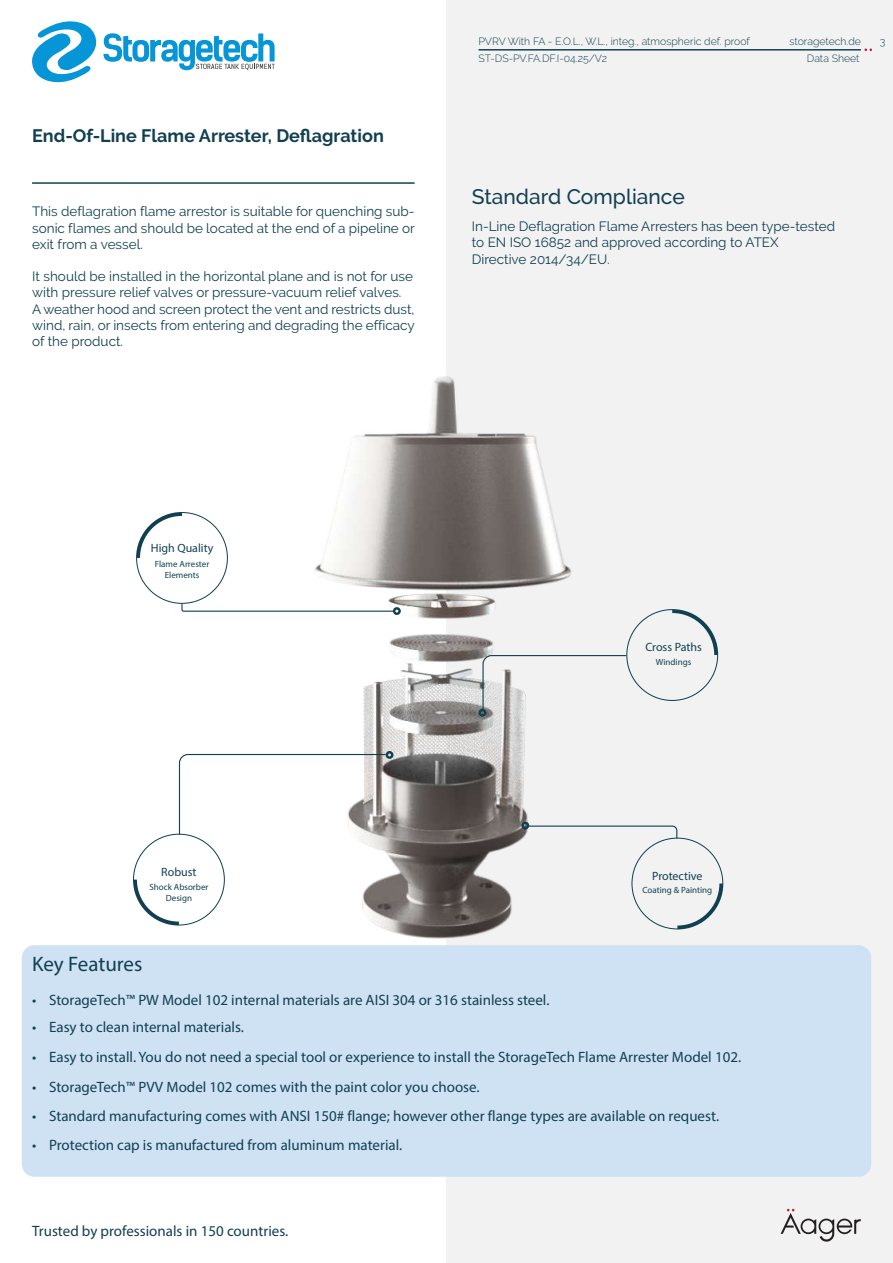
<style>
.page{position:relative;width:893px;height:1263px;background:#fff}
.page>*{position:absolute;margin:0;border:0;box-sizing:border-box;transform-origin:0 0}
.t1{font:500 21px "Raleway";color:#124051}
.t2{font:21px "Myriad Pro";color:#124051}
.t3{font:700 18px "Raleway";color:#124051}
.t4{font:15px "Myriad Pro";color:#124051}
.t5{font:13.5px/16.2px "Raleway";color:#124051}
.t6{font:12px "Myriad Pro";color:#124051}
.t7{font:300 10.5px/16.6px "Raleway";color:#124051}
.t8{font:9px/10.8px "Myriad Pro";color:#124051;text-align:center}
</style>
<div class="page">
<div style="left:446px;top:0;width:447px;height:1263px;background:#f2f2f2"></div>
<svg style="left:780px;top:1209px;width:81px;height:32px"></svg>
<svg style="left:864px;top:49px;width:8px;height:2px"></svg>
<hr style="left:479px;top:49px;width:382px;height:2px;background:#124051">
<svg style="left:103px;top:33px;width:172px;height:37px"></svg>
<svg style="left:32px;top:21px;width:64px;height:62px"></svg>
<img style="left:172px;top:376px;width:552px;height:563px">
<div style="left:22px;top:945px;width:849px;height:232px;background:#cee2f4;border-radius:13px"></div>
<svg style="left:136px;top:512px;width:265px;height:103px"></svg>
<svg style="left:478px;top:609px;width:240px;height:108px"></svg>
<svg style="left:133px;top:751px;width:261px;height:174px"></svg>
<svg style="left:521px;top:822px;width:202px;height:107px"></svg>
<hr style="left:32px;top:182px;width:383px;height:2px;background:#124051">
<h2 class="t3" style="left:32px;top:125px;width:353px">End-Of-Line Flame Arrester, Deflagration</h2>
<p class="t5" style="left:32px;top:203px;width:384px;text-align:justify">This deflagration flame arrestor is suitable for quenching sub&shy;sonic flames and should be located at the end of a pipeline or exit from a vessel.</p>
<p class="t5" style="left:32px;top:268px;width:384px">It should be installed in the horizontal plane and is not for use with pressure relief valves or pressure-vacuum relief valves.<br>A weather hood and screen protect the vent and restricts dust, wind, rain, or insects from entering and degrading the efficacy of the product.</p>
<p class="t7" style="left:479px;top:33px;width:273px">PVRV With FA - E.O.L., W.L., integ., atmospheric def. proof<br>ST-DS-PV.FA.DF.I-04.25/V2</p>
<p class="t7" style="left:789px;top:33px;width:73px">storagetech.de</p>
<p class="t7" style="left:807px;top:50px;width:54px">Data Sheet</p>
<p class="t7" style="left:880px;top:33px;width:7px">3</p>
<h1 class="t1" style="left:472px;top:184px;width:214px">Standard Compliance</h1>
<p class="t5" style="left:472px;top:218px;width:365px">In-Line Deflagration Flame Arresters has been type-tested to EN ISO 16852 and approved according to ATEX<br>Directive 2014/34/EU.</p>
<p class="t6" style="left:151px;top:540px;width:64px">High Quality</p>
<p class="t8" style="left:155px;top:559px;width:56px">Flame Arrester<br>Elements</p>
<p class="t6" style="left:645px;top:640px;width:58px">Cross Paths</p>
<p class="t8" style="left:656px;top:656px;width:37px">Windings</p>
<p class="t6" style="left:161px;top:865px;width:37px">Robust</p>
<p class="t8" style="left:149px;top:881px;width:61px">Shock Absorber<br>Design</p>
<h1 class="t2" style="left:32px;top:951px;width:112px">Key Features</h1>
<p class="t4" style="left:32px;top:991px;width:519px">• StorageTech™ PW Model 102 internal materials are AISI 304 or 316 stainless steel.</p>
<p class="t6" style="left:652px;top:869px;width:52px">Protective</p>
<p class="t8" style="left:642px;top:885px;width:71px">Coating &amp; Painting</p>
<p class="t4" style="left:32px;top:1018px;width:213px">• Easy to clean internal materials.</p>
<p class="t4" style="left:32px;top:1048px;width:711px">• Easy to install. You do not need a special tool or experience to install the StorageTech Flame Arrester Model 102.</p>
<p class="t4" style="left:32px;top:1077px;width:449px">• StorageTech™ PVV Model 102 comes with the paint color you choose.</p>
<p class="t4" style="left:32px;top:1107px;width:688px">• Standard manufacturing comes with ANSI 150# flange; however other flange types are available on request.</p>
<p class="t4" style="left:32px;top:1135px;width:372px">• Protection cap is manufactured from aluminum material.</p>
<p class="t4" style="left:32px;top:1222px;width:258px">Trusted by professionals in 150 countries.</p>
</div>
